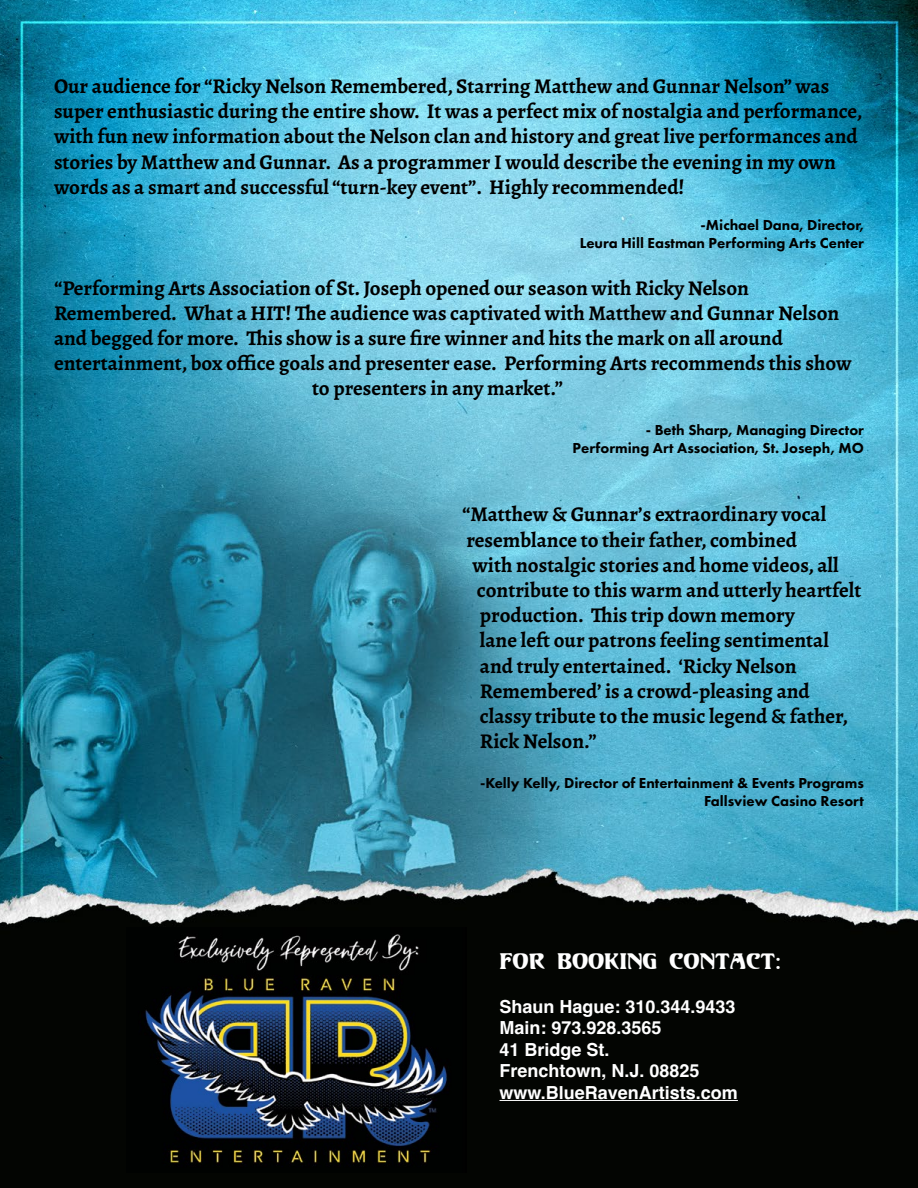
<style>
.page{position:relative;width:918px;height:1188px;background:#fff}
.page>*{position:absolute;margin:0;border:0;box-sizing:border-box;transform-origin:0 0}
.t1{font:22.5px "Unicorn";color:#fff}
.t2{font:700 21px/25.2px "Alegreya";color:#000}
.t3{font:700 18px/21.6px "Helvetica";color:#fff}
.t4{font:800 15px/18px "Futura PT";color:#000;text-align:right}
</style>
<div class="page">
<img style="left:0;top:0;width:918px;height:1188px">
<hr style="left:500px;top:1100px;width:238px;height:1px;background:#fff">
<img style="left:127px;top:927px;width:340px;height:245px">
<p class="t2" style="left:54px;top:73px;width:810px">Our audience for “Ricky Nelson Remembered, Starring Matthew and Gunnar Nelson” was super enthusiastic during the entire show. It was a perfect mix of nostalgia and performance, with fun new information about the Nelson clan and history and great live performances and stories by Matthew and Gunnar. As a programmer I would describe the evening in my own words as a smart and successful “turn-key event”. Highly recommended!</p>
<p class="t4" style="left:580px;top:216px;width:286px">-Michael Dana, Director,<br>Leura Hill Eastman Performing Arts Center</p>
<p class="t2" style="left:54px;top:275px;width:697px">“Performing Arts Association of St. Joseph opened our season with Ricky Nelson</p>
<p class="t2" style="left:54px;top:300px;width:787px">Remembered. What a HIT! The audience was captivated with Matthew and Gunnar Nelson</p>
<p class="t2" style="left:54px;top:325px;width:730px">and begged for more. This show is a sure fire winner and hits the mark on all around</p>
<p class="t2" style="left:54px;top:350px;width:799px">entertainment, box office goals and presenter ease. Performing Arts recommends this show</p>
<p class="t2" style="left:312px;top:375px;width:253px">to presenters in any market.”</p>
<p class="t4" style="left:573px;top:421px;width:293px">- Beth Sharp, Managing Director<br>Performing Art Association, St. Joseph, MO</p>
<p class="t2" style="left:462px;top:501px;width:366px">“Matthew &amp; Gunnar’s extraordinary vocal</p>
<p class="t2" style="left:466px;top:527px;width:332px">resemblance to their father, combined</p>
<p class="t2" style="left:472px;top:552px;width:368px">with nostalgic stories and home videos, all</p>
<p class="t2" style="left:477px;top:577px;width:386px">contribute to this warm and utterly heartfelt</p>
<p class="t2" style="left:480px;top:602px;width:316px">production. This trip down memory</p>
<p class="t2" style="left:480px;top:627px;width:350px">lane left our patrons feeling sentimental</p>
<p class="t2" style="left:480px;top:653px;width:318px">and truly entertained. ‘Ricky Nelson</p>
<p class="t2" style="left:480px;top:678px;width:331px">Remembered’ is a crowd-pleasing and</p>
<p class="t2" style="left:480px;top:703px;width:370px">classy tribute to the music legend &amp; father,</p>
<p class="t2" style="left:480px;top:728px;width:118px">Rick Nelson.”</p>
<p class="t4" style="left:480px;top:774px;width:385px">-Kelly Kelly, Director of Entertainment &amp; Events Programs<br>Fallsview Casino Resort</p>
<p class="t1" style="left:500px;top:948px;width:283px">FOR BOOKING CONTACT:</p>
<p class="t3" style="left:500px;top:998px;width:240px">Shaun Hague: 310.344.9433<br>Main: 973.928.3565<br>41 Bridge St.<br>Frenchtown, N.J. 08825 www.BlueRavenArtists.com</p>
</div>
